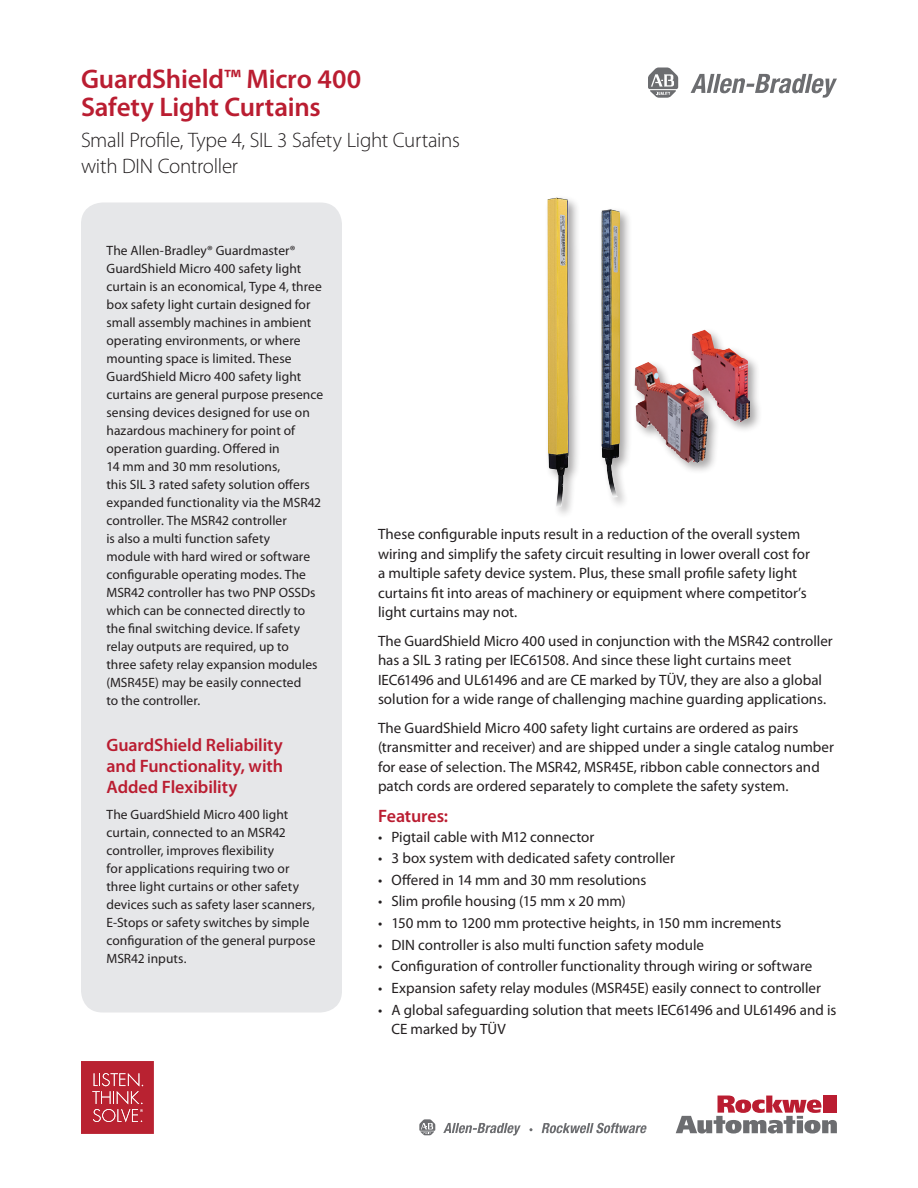
<style>
.page{position:relative;width:918px;height:1188px;background:#fff}
.page>*{position:absolute;margin:0;border:0;box-sizing:border-box;transform-origin:0 0}
.Document_Title{font:600 27px/28.5px "Myriad Pro";letter-spacing:-.01em;color:#ba1d31}
.Document_Subtitle{font:300 21px/25.5px "Myriad Pro";letter-spacing:-.015em;color:#231f20}
.Subhead_level_1{font:600 18px/21px "Myriad Pro";letter-spacing:-.005em;color:#ba1d31;text-align:justify}
.Body_Text{font:15px/19.5px "Myriad Pro";color:#231f20}
.Body_Bullet_List{font:15px/19.5px "Myriad Pro";color:#231f20}
.Body_Header{font:15px/19.5px "Myriad Pro";color:#231f20}
.Sidebar_Text{font:13.5px/18px "Myriad Pro";letter-spacing:.005em;color:#231f20}
</style>
<div class="page">
<svg style="left:419px;top:1119px;width:16px;height:16px"></svg>
<svg style="left:443px;top:1123px;width:78px;height:12px"></svg>
<svg style="left:542px;top:1123px;width:105px;height:10px"></svg>
<svg style="left:676px;top:1096px;width:161px;height:38px"></svg>
<div style="left:823px;top:1096px;width:6px;height:17px;background:#ba1d31"></div>
<div style="left:831px;top:1096px;width:6px;height:17px;background:#ba1d31"></div>
<svg style="left:81px;top:1061px;width:73px;height:73px"></svg>
<svg style="left:691px;top:74px;width:146px;height:24px"></svg>
<svg style="left:648px;top:68px;width:30px;height:30px"></svg>
<div style="left:81px;top:202px;width:261px;height:810px;background:#e6e7e9;border-radius:22px"></div>
<div style="left:544px;top:195px;width:219px;height:324px;background:#231f20;opacity:.4"></div>
<img style="left:548px;top:198px;width:202px;height:309px">
<p class="Document_Title" style="left:81px;top:64px;width:282px">GuardShield™ Micro 400<br>Safety Light Curtains</p>
<p class="Document_Subtitle" style="left:81px;top:127px;width:380px">Small Profile, Type 4, SIL 3 Safety Light Curtains with DIN Controller</p>
<p class="Sidebar_Text" style="left:106px;top:241px;width:218px">The Allen-Bradley® Guardmaster® GuardShield Micro 400 safety light curtain is an economical, Type 4, three box safety light curtain designed for small assembly machines in ambient operating environments, or where mounting space is limited. These GuardShield Micro 400 safety light curtains are general purpose presence sensing devices designed for use on hazardous machinery for point of operation guarding. Offered in<br>14 mm and 30 mm resolutions,<br>this SIL 3 rated safety solution offers expanded functionality via the MSR42 controller. The MSR42 controller<br>is also a multi function safety<br>module with hard wired or software configurable operating modes. The MSR42 controller has two PNP OSSDs which can be connected directly to the final switching device. If safety relay outputs are required, up to<br>three safety relay expansion modules (MSR45E) may be easily connected<br>to the controller.</p>
<p class="Subhead_level_1" style="left:106px;top:734px;width:178px">GuardShield Reliability and Functionality, with Added Flexibility</p>
<p class="Sidebar_Text" style="left:106px;top:805px;width:210px">The GuardShield Micro 400 light curtain, connected to an MSR42 controller, improves flexibility<br>for applications requiring two or three light curtains or other safety devices such as safety laser scanners,<br>E-Stops or safety switches by simple configuration of the general purpose<br>MSR42 inputs.</p>
<p class="Body_Text" style="left:378px;top:524px;width:433px">These configurable inputs result in a reduction of the overall system wiring and simplify the safety circuit resulting in lower overall cost for a multiple safety device system. Plus, these small profile safety light curtains fit into areas of machinery or equipment where competitor’s light curtains may not.</p>
<p class="Body_Text" style="left:378px;top:631px;width:456px">The GuardShield Micro 400 used in conjunction with the MSR42 controller has a SIL 3 rating per IEC61508. And since these light curtains meet IEC61496 and UL61496 and are CE marked by TÜV, they are also a global solution for a wide range of challenging machine guarding applications.</p>
<p class="Body_Header" style="left:378px;top:718px;width:458px">The GuardShield Micro 400 safety light curtains are ordered as pairs (transmitter and receiver) and are shipped under a single catalog number for ease of selection. The MSR42, MSR45E, ribbon cable connectors and patch cords are ordered separately to complete the safety system.</p>
<p class="Subhead_level_1" style="left:378px;top:805px;width:72px">Features:</p>
<p class="Body_Bullet_List" style="left:378px;top:826px;width:218px">• Pigtail cable with M12 connector</p>
<p class="Body_Bullet_List" style="left:378px;top:848px;width:299px">• 3 box system with dedicated safety controller</p>
<p class="Body_Bullet_List" style="left:378px;top:870px;width:270px">• Offered in 14 mm and 30 mm resolutions</p>
<p class="Body_Bullet_List" style="left:378px;top:891px;width:249px">• Slim profile housing (15 mm x 20 mm)</p>
<p class="Body_Bullet_List" style="left:378px;top:913px;width:405px">• 150 mm to 1200 mm protective heights, in 150 mm increments</p>
<p class="Body_Bullet_List" style="left:378px;top:935px;width:328px">• DIN controller is also multi function safety module</p>
<p class="Body_Bullet_List" style="left:378px;top:956px;width:436px">• Configuration of controller functionality through wiring or software</p>
<p class="Body_Bullet_List" style="left:378px;top:978px;width:445px">• Expansion safety relay modules (MSR45E) easily connect to controller</p>
<p class="Body_Bullet_List" style="left:392px;top:1000px;width:446px;text-indent:-13px">• A global safeguarding solution that meets IEC61496 and UL61496 and is<br>CE marked by TÜV</p>
</div>
